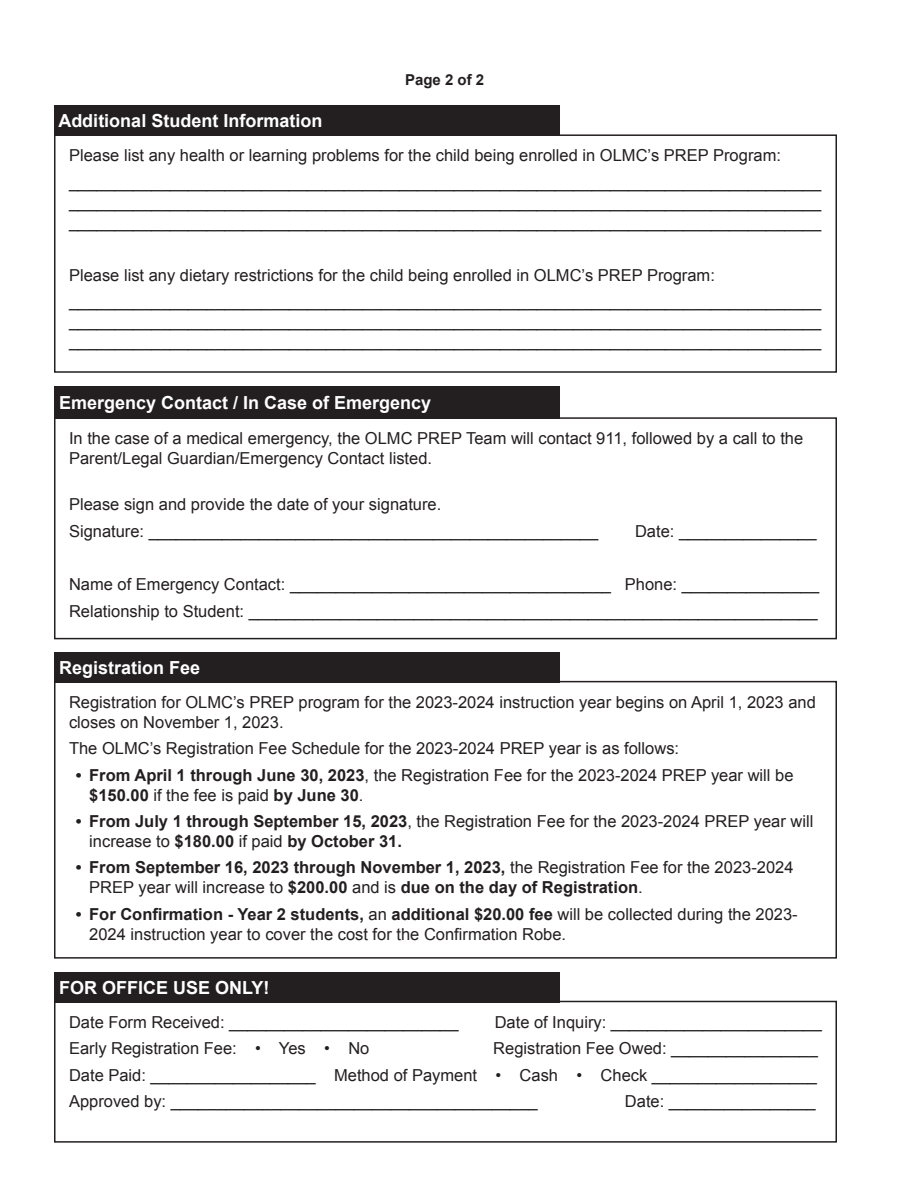
<style>
.page{position:relative;width:918px;height:1188px;background:#fff}
.page>*{position:absolute;margin:0;border:0;box-sizing:border-box;transform-origin:0 0}
.t1{font:700 18px "Arial";color:#fff}
.Form_Body_Text{font:16.5px/19.8px "Arial";color:#231f20}
.t2{font:700 16.5px/19.8px "Arial";color:#231f20}
.t3{font:700 15px "Arial";color:#231f20}
.s1{font-weight:700}
.s2{font-weight:400}
</style>
<div class="page">
<div style="left:54px;top:134px;width:783px;height:239px;border:2px solid #231f20"></div>
<div style="left:54px;top:106px;width:506px;height:30px;background:#231f20"></div>
<div style="left:54px;top:1001px;width:783px;height:142px;border:2px solid #231f20"></div>
<div style="left:54px;top:972px;width:506px;height:30px;background:#231f20"></div>
<div style="left:54px;top:417px;width:783px;height:222px;border:2px solid #231f20"></div>
<div style="left:54px;top:387px;width:506px;height:32px;background:#231f20"></div>
<div style="left:54px;top:681px;width:783px;height:278px;border:2px solid #231f20"></div>
<div style="left:54px;top:652px;width:506px;height:30px;background:#231f20"></div>
<p class="t1" style="left:58px;top:109px;width:266px">Additional Student Information</p>
<p class="t3" style="left:405px;top:70px;width:81px">Page 2 of 2</p>
<p class="Form_Body_Text" style="left:69px;top:146px;width:714px">Please list any health or learning problems for the child being enrolled in OLMC’s PREP Program:</p>
<p class="Form_Body_Text" style="left:69px;top:173px;width:754px;text-align:justify">__________________________________________________________________________________ __________________________________________________________________________________ __________________________________________________________________________________</p>
<p class="Form_Body_Text" style="left:69px;top:265px;width:647px">Please list any dietary restrictions for the child being enrolled in OLMC’s PREP Program:</p>
<p class="Form_Body_Text" style="left:69px;top:292px;width:754px;text-align:justify">__________________________________________________________________________________ __________________________________________________________________________________ __________________________________________________________________________________</p>
<p class="t1" style="left:59px;top:391px;width:374px">Emergency Contact / In Case of Emergency</p>
<p class="Form_Body_Text" style="left:69px;top:429px;width:736px">In the case of a medical emergency, the OLMC PREP Team will contact 911, followed by a call to the<br>Parent/Legal Guardian/Emergency Contact listed.</p>
<p class="Form_Body_Text" style="left:69px;top:495px;width:374px">Please sign and provide the date of your signature.</p>
<p class="Form_Body_Text" style="left:69px;top:522px;width:531px">Signature: _________________________________________________</p>
<p class="Form_Body_Text" style="left:635px;top:522px;width:183px">Date: _______________</p>
<p class="Form_Body_Text" style="left:69px;top:575px;width:752px">Name of Emergency Contact: ___________________________________ Phone: _______________</p>
<p class="Form_Body_Text" style="left:69px;top:601px;width:750px">Relationship to Student: ______________________________________________________________</p>
<p class="t1" style="left:59px;top:655px;width:143px">Registration Fee</p>
<p class="Form_Body_Text" style="left:69px;top:692px;width:748px">Registration for OLMC’s PREP program for the 2023-2024 instruction year begins on April 1, 2023 and closes on November 1, 2023.</p>
<p class="Form_Body_Text" style="left:69px;top:739px;width:612px">The OLMC’s Registration Fee Schedule for the 2023-2024 PREP year is as follows:</p>
<p class="Form_Body_Text" style="left:89px;top:765px;width:706px;text-indent:-14px"><span class="s1">• From April 1 through June 30, 2023</span>, the Registration Fee for the 2023-2024 PREP year will be <span class="s1">$150.00</span> if the fee is paid <span class="s1">by June 30</span>.</p>
<p class="Form_Body_Text" style="left:89px;top:812px;width:726px;text-indent:-14px"><span class="s1">• From July 1 through September 15, 2023</span>, the Registration Fee for the 2023-2024 PREP year will increase to <span class="s1">$180.00</span> if paid <span class="s1">by October 31.</span></p>
<p class="t2" style="left:89px;top:858px;width:706px;text-indent:-14px">• From September 16, 2023 through November 1, 2023, <span class="s2">the Registration Fee for the 2023-2024<br>PREP year will increase to</span> $200.00 <span class="s2">and is</span> due on the day of Registration<span class="s2">.</span></p>
<p class="Form_Body_Text" style="left:89px;top:904px;width:710px;text-indent:-14px"><span class="s1">• For Confirmation - Year 2 students,</span> an <span class="s1">additional $20.00 fee</span> will be collected during the 2023-<br>2024 instruction year to cover the cost for the Confirmation Robe.</p>
<p class="t1" style="left:59px;top:975px;width:212px">FOR OFFICE USE ONLY!</p>
<p class="Form_Body_Text" style="left:69px;top:1012px;width:391px">Date Form Received: _________________________</p>
<p class="Form_Body_Text" style="left:495px;top:1012px;width:329px">Date of Inquiry: _______________________</p>
<p class="Form_Body_Text" style="left:69px;top:1039px;width:302px">Early Registration Fee: • Yes • No</p>
<p class="Form_Body_Text" style="left:493px;top:1039px;width:326px">Registration Fee Owed: ________________</p>
<p class="Form_Body_Text" style="left:69px;top:1065px;width:750px">Date Paid: __________________ Method of Payment • Cash • Check __________________</p>
<p class="Form_Body_Text" style="left:69px;top:1092px;width:470px">Approved by: ________________________________________</p>
<p class="Form_Body_Text" style="left:625px;top:1092px;width:192px">Date: ________________</p>
</div>
